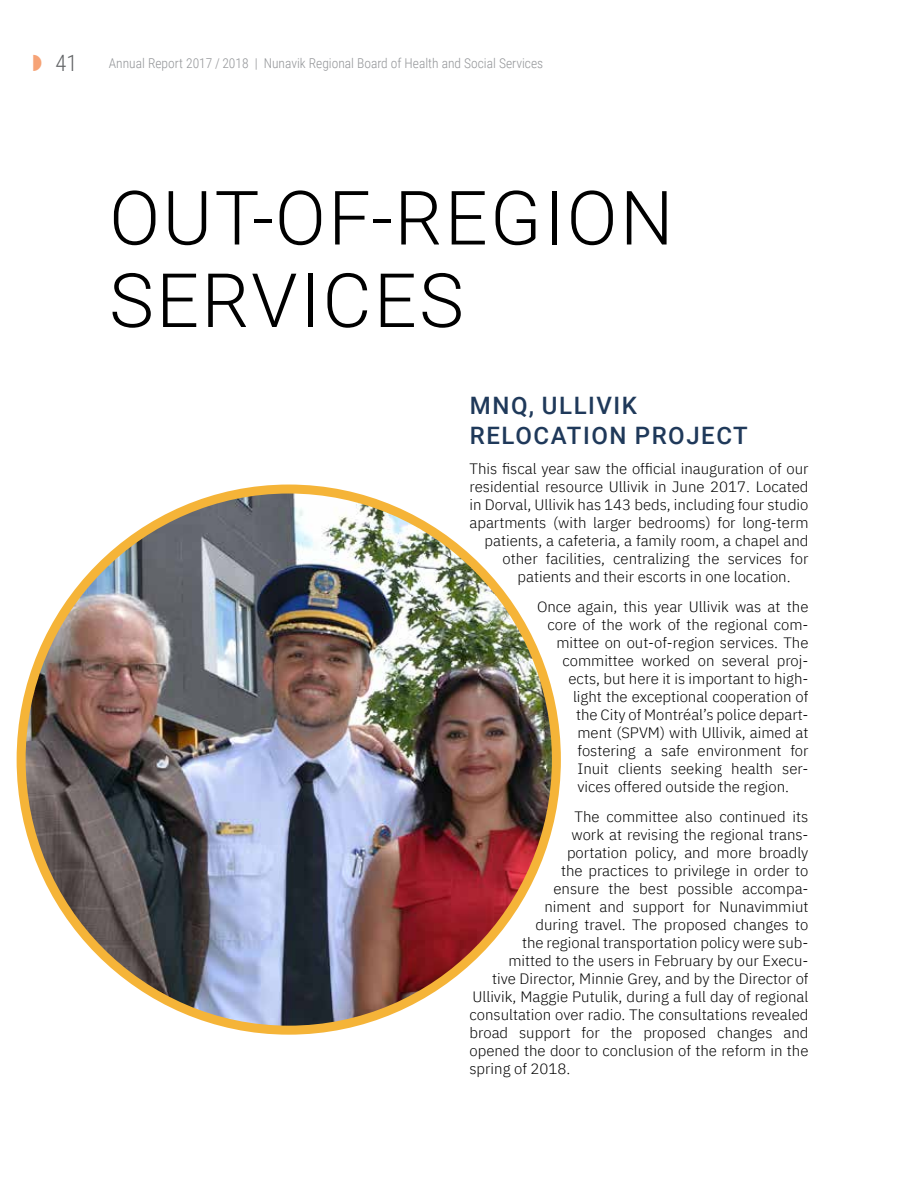
<style>
.page{position:relative;width:918px;height:1188px;background:#fff}
.page>*{position:absolute;margin:0;border:0;box-sizing:border-box;transform-origin:0 0}
.t1{font:300 75px/82.5px "Roboto";letter-spacing:.035em;color:#000}
.t2{font:500 24px/30px "Roboto";letter-spacing:.065em;color:#1f395a}
.t3{font:300 22.5px "Roboto Condensed";color:#626466}
.t4{font:300 15px "IBM Plex Sans";color:#000}
.t5{font:300 13.5px "Roboto Condensed";color:#939598}
</style>
<div class="page">
<img style="left:21px;top:491px;width:535px;height:539px">
<h3 class="t3" style="left:56px;top:47px;width:23px">41</h3>
<p class="t5" style="left:109px;top:53px;width:436px">Annual Report 2017 / 2018 | Nunavik Regional Board of Health and Social Services</p>
<h1 class="t1" style="left:109px;top:174px;width:566px">OUT-OF-REGION<br>SERVICES</h1>
<h2 class="t2" style="left:470px;top:390px;width:279px">MNQ, ULLIVIK<br>RELOCATION PROJECT</h2>
<p class="t4" style="left:470px;top:457px;width:341px">This fiscal year saw the official inauguration of our</p>
<p class="t4" style="left:470px;top:475px;width:340px">residential resource Ullivik in June 2017. Located</p>
<p class="t4" style="left:470px;top:493px;width:341px">in Dorval, Ullivik has 143 beds, including four studio</p>
<p class="t4" style="left:470px;top:511px;width:341px">apartments (with larger bedrooms) for long-term</p>
<p class="t4" style="left:484px;top:529px;width:325px">patients, a cafeteria, a family room, a chapel and</p>
<p class="t4" style="left:502px;top:547px;width:307px">other facilities, centralizing the services for</p>
<p class="t4" style="left:518px;top:565px;width:275px">patients and their escorts in one location.</p>
<p class="t4" style="left:537px;top:595px;width:273px">Once again, this year Ullivik was at the</p>
<p class="t4" style="left:548px;top:613px;width:263px">core of the work of the regional com-</p>
<p class="t4" style="left:556px;top:631px;width:253px">mittee on out-of-region services. The</p>
<p class="t4" style="left:562px;top:649px;width:247px">committee worked on several proj-</p>
<p class="t4" style="left:568px;top:667px;width:241px">ects, but here it is important to high-</p>
<p class="t4" style="left:573px;top:685px;width:237px">light the exceptional cooperation of</p>
<p class="t4" style="left:576px;top:703px;width:234px">the City of Montréal’s police depart-</p>
<p class="t4" style="left:578px;top:721px;width:232px">ment (SPVM) with Ullivik, aimed at</p>
<p class="t4" style="left:578px;top:739px;width:233px">fostering a safe environment for</p>
<p class="t4" style="left:578px;top:757px;width:232px">Inuit clients seeking health ser-</p>
<p class="t4" style="left:578px;top:775px;width:213px">vices offered outside the region.</p>
<p class="t4" style="left:574px;top:805px;width:235px">The committee also continued its</p>
<p class="t4" style="left:572px;top:823px;width:238px">work at revising the regional trans-</p>
<p class="t4" style="left:567px;top:841px;width:243px">portation policy, and more broadly</p>
<p class="t4" style="left:561px;top:859px;width:249px">the practices to privilege in order to</p>
<p class="t4" style="left:554px;top:877px;width:256px">ensure the best possible accompa-</p>
<p class="t4" style="left:544px;top:895px;width:266px">niment and support for Nunavimmiut</p>
<p class="t4" style="left:536px;top:913px;width:275px">during travel. The proposed changes to</p>
<p class="t4" style="left:522px;top:931px;width:288px">the regional transportation policy were sub-</p>
<p class="t4" style="left:508px;top:949px;width:301px">mitted to the users in February by our Execu-</p>
<p class="t4" style="left:492px;top:967px;width:318px">tive Director, Minnie Grey, and by the Director of</p>
<p class="t4" style="left:472px;top:985px;width:337px">Ullivik, Maggie Putulik, during a full day of regional</p>
<p class="t4" style="left:470px;top:1003px;width:341px">consultation over radio. The consultations revealed</p>
<p class="t4" style="left:470px;top:1021px;width:341px">broad support for the proposed changes and</p>
<p class="t4" style="left:470px;top:1039px;width:341px">opened the door to conclusion of the reform in the</p>
<p class="t4" style="left:470px;top:1057px;width:102px">spring of 2018.</p>
</div>
